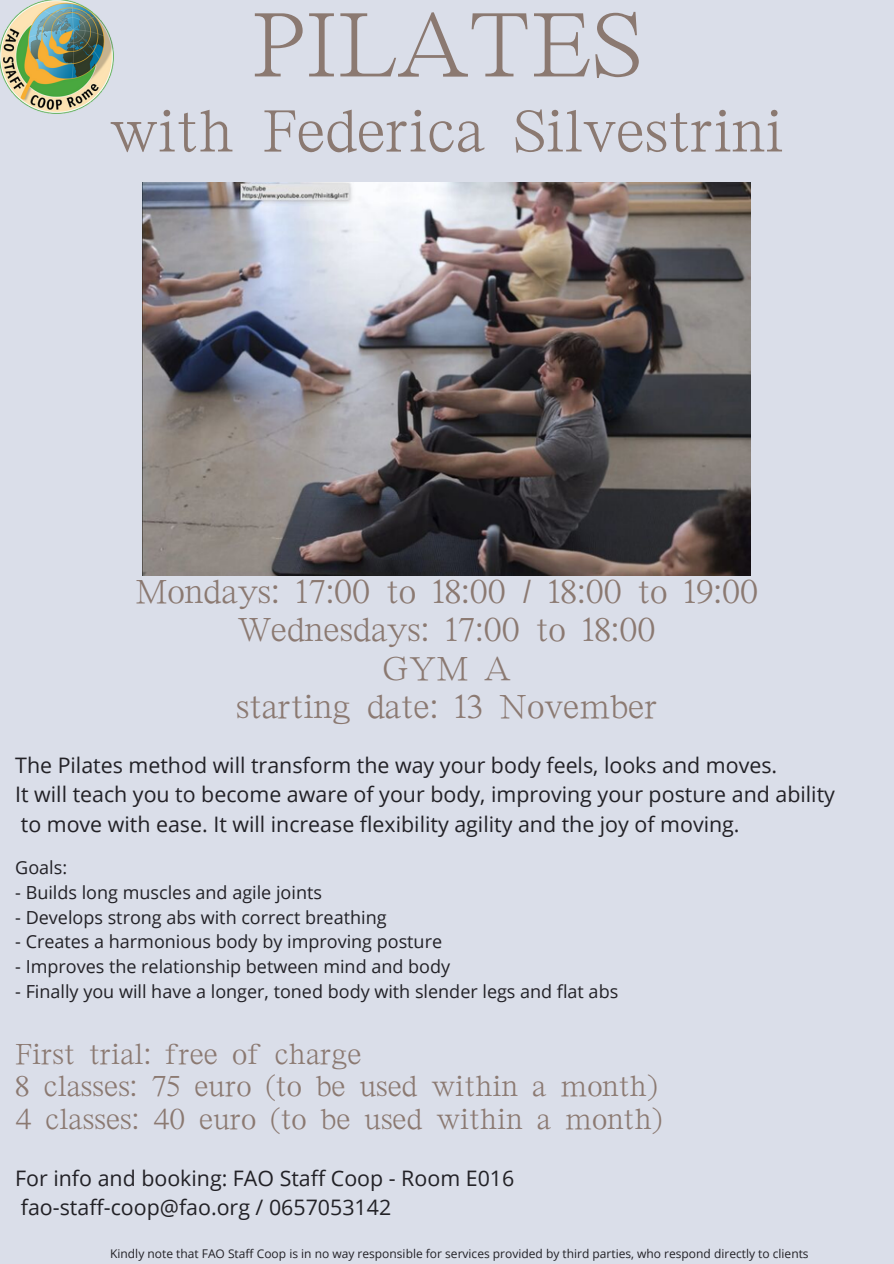
<style>
.page{position:relative;width:894px;height:1264px;background:#fff}
.page>*{position:absolute;margin:0;border:0;box-sizing:border-box;transform-origin:0 0}
.t1{font:500 94.95px "ARP Crystal Mincho JIS";color:#8b7971}
.t2{font:500 61.95px "ARP Crystal Mincho JIS";color:#8b7971}
.t3{font:500 34.95px "ARP Crystal Mincho JIS";color:#8b7971}
.t4{font:500 30.45px "ARP Crystal Mincho JIS";color:#8b7971}
.t5{font:21.3px "Open Sans";color:#222126}
.t6{font:18px "Open Sans";color:#222126}
.t7{font:12px "Open Sans";color:#222126}
</style>
<div class="page">
<div style="left:0;top:0;width:893px;height:1263px;background:#dadee9"></div>
<img style="left:143px;top:183px;width:607px;height:392px">
<img style="left:0;top:0;width:113px;height:114px">
<p class="t1" style="left:251px;top:0;width:392px">PILATES</p>
<p class="t2" style="left:110px;top:101px;width:675px">with Federica Silvestrini</p>
<p class="t3" style="left:135px;top:575px;width:624px">Mondays: 17:00 to 18:00 / 18:00 to 19:00</p>
<p class="t3" style="left:238px;top:613px;width:418px">Wednesdays: 17:00 to 18:00</p>
<p class="t3" style="left:383px;top:651px;width:129px">GYM A</p>
<p class="t3" style="left:236px;top:690px;width:423px">starting date: 13 November</p>
<p class="t5" style="left:15px;top:750px;width:763px">The Pilates method will transform the way your body feels, looks and moves.</p>
<p class="t5" style="left:15px;top:779px;width:821px">It will teach you to become aware of your body, improving your posture and ability</p>
<p class="t5" style="left:21px;top:808px;width:720px">to move with ease. It will increase flexibility agility and the joy of moving.</p>
<p class="t6" style="left:15px;top:855px;width:53px">Goals:</p>
<p class="t6" style="left:15px;top:879px;width:308px">- Builds long muscles and agile joints</p>
<p class="t6" style="left:15px;top:904px;width:373px">- Develops strong abs with correct breathing</p>
<p class="t6" style="left:15px;top:929px;width:428px">- Creates a harmonious body by improving posture</p>
<p class="t6" style="left:15px;top:954px;width:436px">- Improves the relationship between mind and body</p>
<p class="t6" style="left:15px;top:978px;width:604px">- Finally you will have a longer, toned body with slender legs and flat abs</p>
<p class="t4" style="left:15px;top:1039px;width:348px">First trial: free of charge</p>
<p class="t4" style="left:15px;top:1071px;width:643px">8 classes: 75 euro (to be used within a month)</p>
<p class="t4" style="left:15px;top:1104px;width:648px">4 classes: 40 euro (to be used within a month)</p>
<p class="t5" style="left:15px;top:1163px;width:500px">For info and booking: FAO Staff Coop - Room E016</p>
<p class="t5" style="left:21px;top:1192px;width:372px">fao-staff-coop@fao.org / 0657053142</p>
<p class="t7" style="left:110px;top:1245px;width:699px">Kindly note that FAO Staff Coop is in no way responsible for services provided by third parties, who respond directly to clients</p>
</div>
